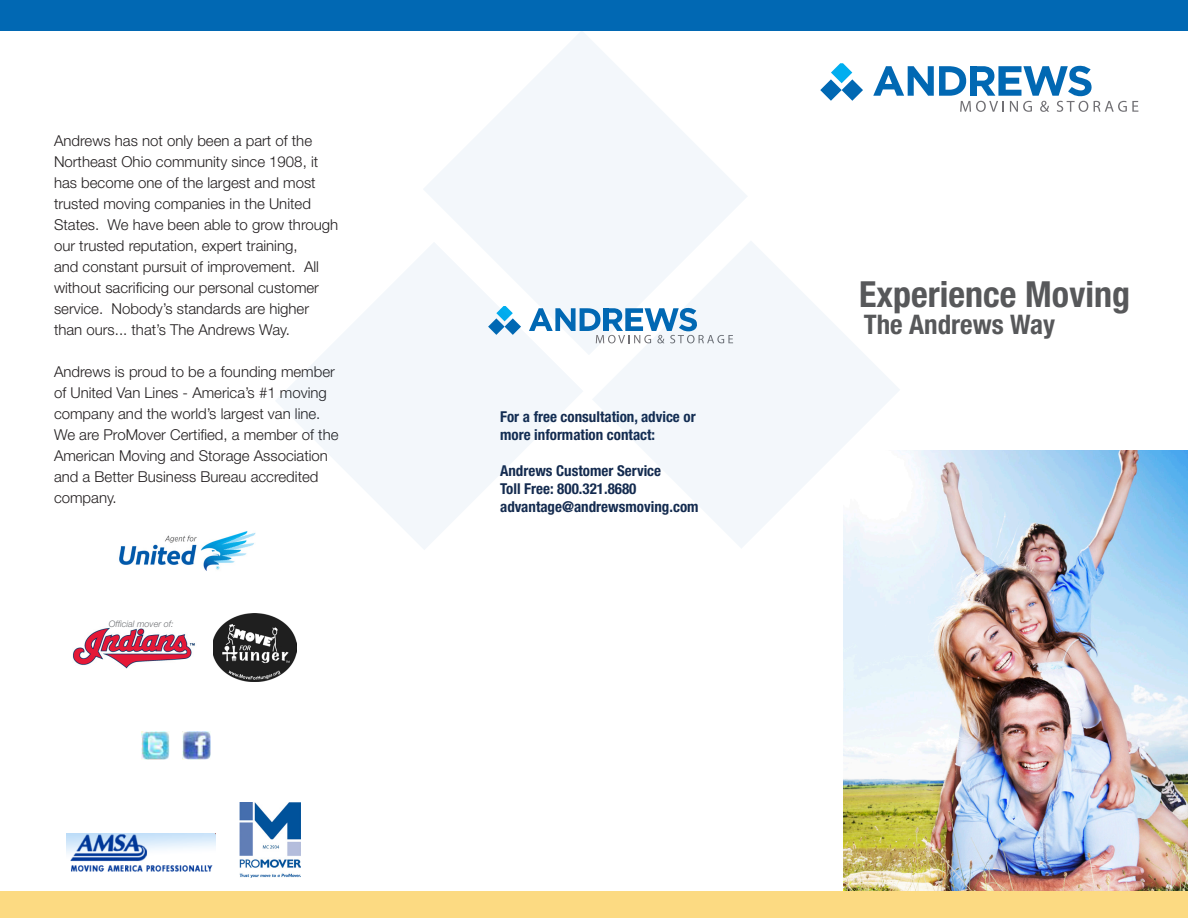
<style>
.page{position:relative;width:1188px;height:918px;background:#fff}
.page>*{position:absolute;margin:0;border:0;box-sizing:border-box;transform-origin:0 0}
.t1{font:700 condensed 36px "Helvetica Neue LT Std";color:#57585a}
.t2{font:700 condensed 27px "Helvetica Neue LT Std";color:#57585a}
.t3{font:300 15px/21px "Helvetica Neue LT Std";color:#231f20}
.t4{font:700 condensed 15px/18px "Helvetica Neue LT Std";color:#142b4f}
.t5{font:italic 300 9px "Helvetica Neue LT Std";color:#727477}
</style>
<div class="page">
<img style="left:119px;top:531px;width:137px;height:40px">
<img style="left:844px;top:450px;width:344px;height:441px">
<img style="left:239px;top:802px;width:62px;height:75px">
<img style="left:67px;top:833px;width:149px;height:39px">
<img style="left:182px;top:731px;width:29px;height:28px">
<img style="left:141px;top:731px;width:28px;height:28px">
<div style="left:0;top:891px;width:1188px;height:27px;background:#fcda82"></div>
<svg style="left:423px;top:30px;width:325px;height:324px;fill:#f3f7fb"></svg>
<img style="left:213px;top:613px;width:84px;height:68px">
<img style="left:73px;top:627px;width:122px;height:42px">
<svg style="left:820px;top:63px;width:43px;height:38px"></svg>
<svg style="left:873px;top:65px;width:265px;height:47px"></svg>
<svg style="left:583px;top:307px;width:9px;height:36px"></svg>
<svg style="left:592px;top:240px;width:308px;height:309px;fill:#f3f7fb"></svg>
<div style="left:0;top:0;width:1188px;height:30px;background:#0168b3"></div>
<svg style="left:276px;top:242px;width:307px;height:308px;fill:#f3f7fb"></svg>
<p class="t3" style="left:54px;top:130px;width:286px">Andrews has not only been a part of the Northeast Ohio community since 1908, it has become one of the largest and most trusted moving companies in the United States. We have been able to grow through our trusted reputation, expert training,<br>and constant pursuit of improvement. All without sacrificing our personal customer service. Nobody’s standards are higher than ours... that’s The Andrews Way.</p>
<p class="t3" style="left:54px;top:361px;width:286px">Andrews is proud to be a founding member of United Van Lines - America’s #1 moving company and the world’s largest van line.<br>We are ProMover Certified, a member of the American Moving and Storage Association and a Better Business Bureau accredited company.</p>
<p class="t5" style="left:109px;top:618px;width:66px">Official mover of:</p>
<p class="t4" style="left:500px;top:408px;width:197px">For a free consultation, advice or more information contact:</p>
<p class="t4" style="left:500px;top:462px;width:163px">Andrews Customer Service</p>
<p class="t4" style="left:500px;top:480px;width:138px">Toll Free: 800.321.8680</p>
<p class="t4" style="left:500px;top:498px;width:200px">advantage@andrewsmoving.com</p>
<p class="t1" style="left:859px;top:272px;width:272px">Experience Moving</p>
<p class="t2" style="left:864px;top:308px;width:193px">The Andrews Way</p>
</div>
